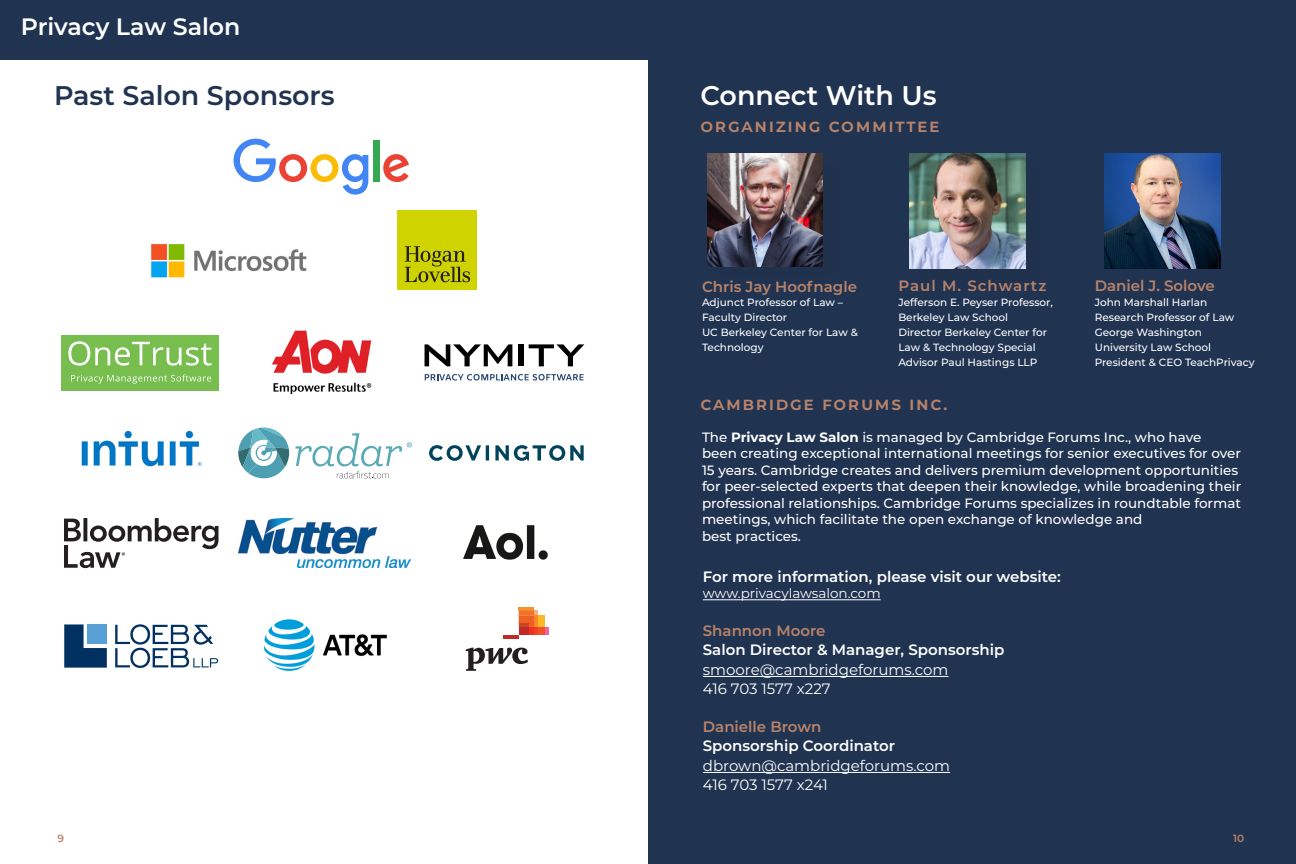
<style>
.page{position:relative;width:1296px;height:864px;background:#fff}
.page>*{position:absolute;margin:0;border:0;box-sizing:border-box;transform-origin:0 0}
.title{font:600 27px "Montserrat";color:#203351}
.heading{font:600 27px "Montserrat";letter-spacing:-.005em;color:#fff}
.t1{font:600 23.7px "Montserrat";color:#fff}
.title-2{font:600 18px "Montserrat";letter-spacing:.09em;color:#b98369}
.body_copy{font:600 15px "Montserrat";color:#fff}
.body_copy-2{font:15px "Montserrat";color:#fff}
.body_copy-3{font:600 15px "Montserrat";color:#b98369}
.body_copy-4{font:500 13.5px/16.5px "Montserrat";color:#fff}
.body_copy-5{font:13.5px "Montserrat";color:#fff}
.body_copy-6{font:500 10.5px/15px "Montserrat";color:#fff}
.t2{font:600 10.5px "Montserrat";color:#b98369}
.s1{font-weight:700}
</style>
<div class="page">
<div style="left:648px;top:0;width:648px;height:864px;background:#203351"></div>
<div style="left:0;top:0;width:1296px;height:59px;background:#203351"></div>
<hr style="left:703px;top:599px;width:178px;height:1px;background:#fff">
<hr style="left:703px;top:676px;width:245px;height:1px;background:#fff">
<hr style="left:703px;top:772px;width:247px;height:1px;background:#fff">
<div style="left:710px;top:156px;width:131px;height:129px;background:#20314d"></div>
<img style="left:707px;top:154px;width:116px;height:112px">
<img style="left:910px;top:154px;width:115px;height:115px">
<img style="left:1105px;top:154px;width:115px;height:115px">
<svg style="left:425px;top:344px;width:87px;height:22px"></svg>
<div style="left:518px;top:344px;width:5px;height:22px;background:#000"></div>
<svg style="left:529px;top:344px;width:55px;height:22px"></svg>
<svg style="left:425px;top:374px;width:159px;height:7px"></svg>
<img style="left:81px;top:430px;width:121px;height:37px">
<svg style="left:238px;top:427px;width:51px;height:51px"></svg>
<svg style="left:295px;top:433px;width:117px;height:46px"></svg>
<img style="left:272px;top:330px;width:100px;height:64px">
<img style="left:151px;top:243px;width:156px;height:35px">
<svg style="left:234px;top:139px;width:134px;height:56px"></svg>
<div style="left:373px;top:140px;width:6px;height:41px;background:#34a853"></div>
<svg style="left:383px;top:154px;width:26px;height:28px"></svg>
<svg style="left:429px;top:445px;width:60px;height:16px"></svg>
<svg style="left:495px;top:445px;width:89px;height:16px"></svg>
<svg style="left:64px;top:518px;width:155px;height:50px"></svg>
<img style="left:238px;top:518px;width:173px;height:50px">
<img style="left:463px;top:525px;width:85px;height:35px">
<svg style="left:64px;top:624px;width:43px;height:44px;background:#234d76"></svg>
<div style="left:88px;top:624px;width:19px;height:20px;background:#56a0d5"></div>
<svg style="left:115px;top:624px;width:103px;height:44px"></svg>
<img style="left:263px;top:619px;width:124px;height:52px">
<svg style="left:466px;top:648px;width:62px;height:23px"></svg>
<svg style="left:545px;top:627px;width:4px;height:8px"></svg>
<hr style="left:519px;top:608px;width:15px;height:3px;background:#f7932e">
<div style="left:537px;top:615px;width:8px;height:12px;background:#fcb825"></div>
<div style="left:537px;top:627px;width:8px;height:8px;background:#f05128"></div>
<svg style="left:519px;top:611px;width:18px;height:24px"></svg>
<div style="left:519px;top:627px;width:9px;height:8px;background:#c32a25"></div>
<hr style="left:503px;top:635px;width:16px;height:4px;background:#c32a25">
<div style="left:61px;top:335px;width:158px;height:55px;background:#77be4e"></div>
<svg style="left:68px;top:341px;width:143px;height:25px"></svg>
<svg style="left:71px;top:374px;width:140px;height:10px"></svg>
<div style="left:397px;top:210px;width:80px;height:80px;background:#cfd400"></div>
<svg style="left:405px;top:246px;width:65px;height:36px"></svg>
<h2 class="t1" style="left:21px;top:10px;width:221px">Privacy Law Salon</h2>
<p class="title" style="left:54px;top:76px;width:282px">Past Salon Sponsors</p>
<p class="heading" style="left:701px;top:76px;width:238px">Connect With Us</p>
<p class="title-2" style="left:701px;top:112px;width:241px">organizing committee</p>
<p class="body_copy-3" style="left:702px;top:276px;width:157px">Chris Jay Hoofnagle</p>
<p class="body_copy-6" style="left:702px;top:295px;width:143px">Adjunct Professor of Law –<br>Faculty Director</p>
<p class="body_copy-6" style="left:702px;top:325px;width:157px">UC Berkeley Center for Law &amp;<br>Technology</p>
<p class="body_copy-3" style="left:898px;top:275px;width:150px">Paul M. Schwartz</p>
<p class="body_copy-6" style="left:898px;top:294px;width:156px">Jefferson E. Peyser Professor,<br>Berkeley Law School</p>
<p class="body_copy-6" style="left:898px;top:324px;width:150px">Director Berkeley Center for<br>Law &amp; Technology Special<br>Advisor Paul Hastings LLP</p>
<p class="title-2" style="left:701px;top:391px;width:249px">cambridge forums inc.</p>
<p class="body_copy-3" style="left:1095px;top:275px;width:122px">Daniel J. Solove</p>
<p class="body_copy-6" style="left:1095px;top:294px;width:141px">John Marshall Harlan<br>Research Professor of Law</p>
<p class="body_copy-6" style="left:1095px;top:324px;width:118px">George Washington<br>University Law School</p>
<p class="body_copy-6" style="left:1095px;top:354px;width:161px">President &amp; CEO TeachPrivacy</p>
<p class="body_copy-4" style="left:702px;top:428px;width:541px">The <span class="s1">Privacy Law Salon</span> is managed by Cambridge Forums Inc., who have<br>been creating exceptional international meetings for senior executives for over 15 years. Cambridge creates and delivers premium development opportunities for peer-selected experts that deepen their knowledge, while broadening their professional relationships. Cambridge Forums specializes in roundtable format meetings, which facilitate the open exchange of knowledge and<br>best practices.</p>
<p class="body_copy" style="left:703px;top:566px;width:360px">For more information, please visit our website:</p>
<p class="body_copy-5" style="left:703px;top:584px;width:179px">www.privacylawsalon.com</p>
<p class="body_copy-3" style="left:703px;top:620px;width:124px">Shannon Moore</p>
<p class="body_copy" style="left:703px;top:639px;width:303px">Salon Director &amp; Manager, Sponsorship</p>
<p class="body_copy-2" style="left:703px;top:659px;width:247px">smoore@cambridgeforums.com</p>
<p class="body_copy-2" style="left:703px;top:679px;width:129px">416 703 1577 x227</p>
<p class="body_copy-3" style="left:703px;top:716px;width:120px">Danielle Brown</p>
<p class="body_copy" style="left:703px;top:735px;width:194px">Sponsorship Coordinator</p>
<p class="body_copy-2" style="left:703px;top:755px;width:249px">dbrown@cambridgeforums.com</p>
<p class="body_copy-2" style="left:703px;top:775px;width:127px">416 703 1577 x241</p>
<p class="t2" style="left:57px;top:831px;width:8px">9</p>
<p class="t2" style="left:1233px;top:831px;width:13px">10</p>
</div>
